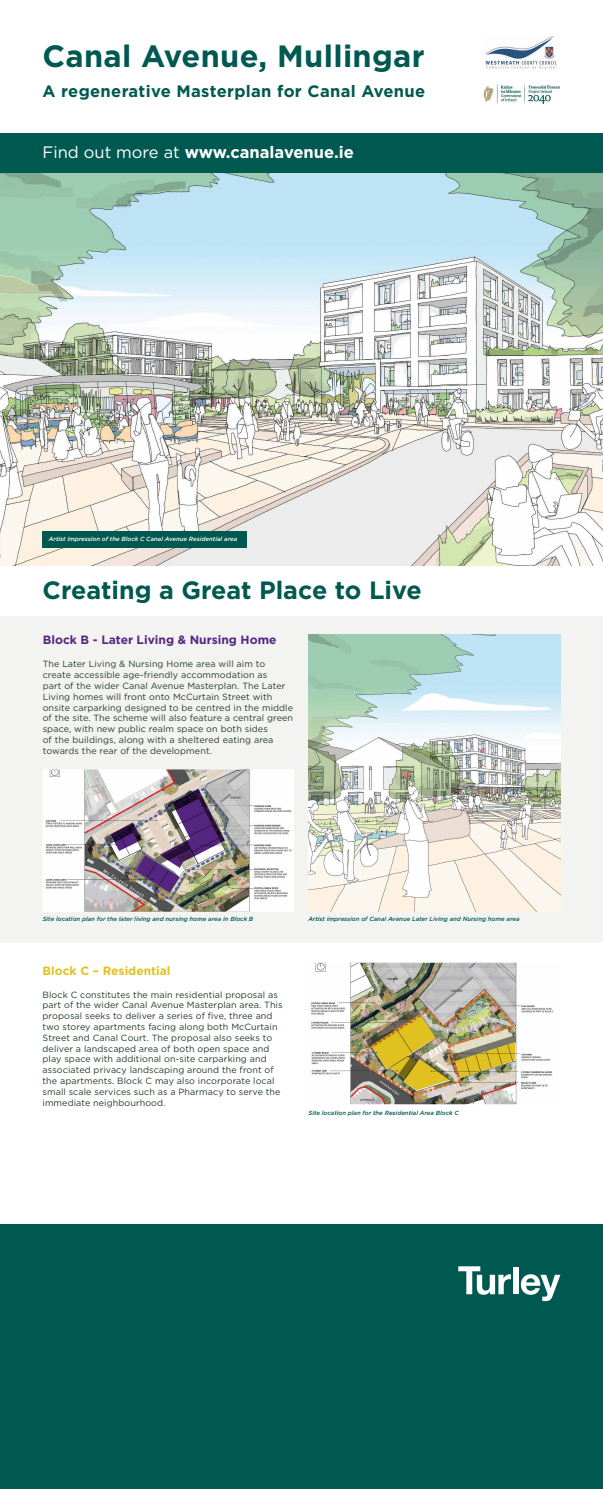
<style>
.page{position:relative;width:603px;height:1489px;background:#fff}
.page>*{position:absolute;margin:0;border:0;box-sizing:border-box;transform-origin:0 0}
.t1{font:700 30.75px "Gotham";letter-spacing:.01em;color:#005950}
.t2{font:700 25px "Gotham";color:#005950}
.t3{font:700 16.5px "Gotham";letter-spacing:.02em;color:#005950}
.t4{font:700 16.5px "Gotham";color:#fff}
.t5{font:700 12px "Gotham";color:#552682}
.t6{font:700 11.97px "Gotham";color:#e1c21f}
.t7{font:9px/10.8px "Gotham";letter-spacing:.01em;color:#253e28}
.t8{font:8.97px/10.8px "Gotham";letter-spacing:.01em;color:#253e28}
.t9{font:italic 500 6px "Gotham";color:#005950}
.t10{font:italic 500 6px "Gotham";color:#fff}
.s1{font-weight:400}
</style>
<div class="page">
<div style="left:0;top:1224px;width:602px;height:264px;background:#005950"></div>
<div style="left:0;top:133px;width:602px;height:40px;background:#005950"></div>
<svg style="left:458px;top:1266px;width:52px;height:28px"></svg>
<div style="left:512px;top:1267px;width:6px;height:27px;background:#fff"></div>
<svg style="left:520px;top:1274px;width:40px;height:26px"></svg>
<img style="left:485px;top:36px;width:72px;height:33px">
<img style="left:483px;top:84px;width:77px;height:21px">
<div style="left:0;top:616px;width:602px;height:326px;background:#f3f4f2"></div>
<img style="left:311px;top:962px;width:243px;height:142px">
<img style="left:0;top:173px;width:602px;height:392px">
<div style="left:43px;top:531px;width:204px;height:17px;background:#005950"></div>
<img style="left:371px;top:1014px;width:79px;height:76px">
<img style="left:455px;top:1042px;width:60px;height:35px">
<img style="left:308px;top:634px;width:252px;height:277px">
<img style="left:43px;top:769px;width:251px;height:142px">
<img style="left:110px;top:822px;width:32px;height:29px">
<img style="left:135px;top:855px;width:45px;height:38px">
<img style="left:159px;top:788px;width:66px;height:79px">
<h1 class="t1" style="left:43px;top:36px;width:383px">Canal Avenue, Mullingar</h1>
<h3 class="t3" style="left:43px;top:80px;width:384px">A regenerative Masterplan for Canal Avenue</h3>
<h3 class="t4" style="left:43px;top:141px;width:313px"><span class="s1">Find out more at</span> www.canalavenue.ie</h3>
<p class="t10" style="left:49px;top:535px;width:190px">Artist impression of the Block C Canal Avenue Residential area</p>
<h2 class="t2" style="left:43px;top:574px;width:380px">Creating a Great Place to Live</h2>
<h3 class="t5" style="left:43px;top:632px;width:235px">Block B - Later Living &amp; Nursing Home</h3>
<p class="t7" style="left:43px;top:658px;width:252px">The Later Living &amp; Nursing Home area will aim to create accessible age-friendly accommodation as<br>part of the wider Canal Avenue Masterplan. The Later Living homes will front onto McCurtain Street with onsite carparking designed to be centred in the middle of the site. The scheme will also feature a central green space, with new public realm space on both sides<br>of the buildings, along with a sheltered eating area towards the rear of the development.</p>
<p class="t9" style="left:43px;top:915px;width:212px">Site location plan for the later living and nursing home area in Block B</p>
<h3 class="t6" style="left:43px;top:962px;width:129px">Block C – Residential</h3>
<p class="t8" style="left:43px;top:988px;width:241px">Block C constitutes the main residential proposal as part of the wider Canal Avenue Masterplan area. This proposal seeks to deliver a series of five, three and two storey apartments facing along both McCurtain Street and Canal Court. The proposal also seeks to deliver a landscaped area of both open space and play space with additional on-site carparking and associated privacy landscaping around the front of the apartments. Block C may also incorporate local small scale services such as a Pharmacy to serve the immediate neighbourhood.</p>
<p class="t9" style="left:308px;top:915px;width:212px">Artist impression of Canal Avenue Later Living and Nursing home area</p>
<p class="t9" style="left:308px;top:1109px;width:152px">Site location plan for the Residential Area Block C</p>
</div>
